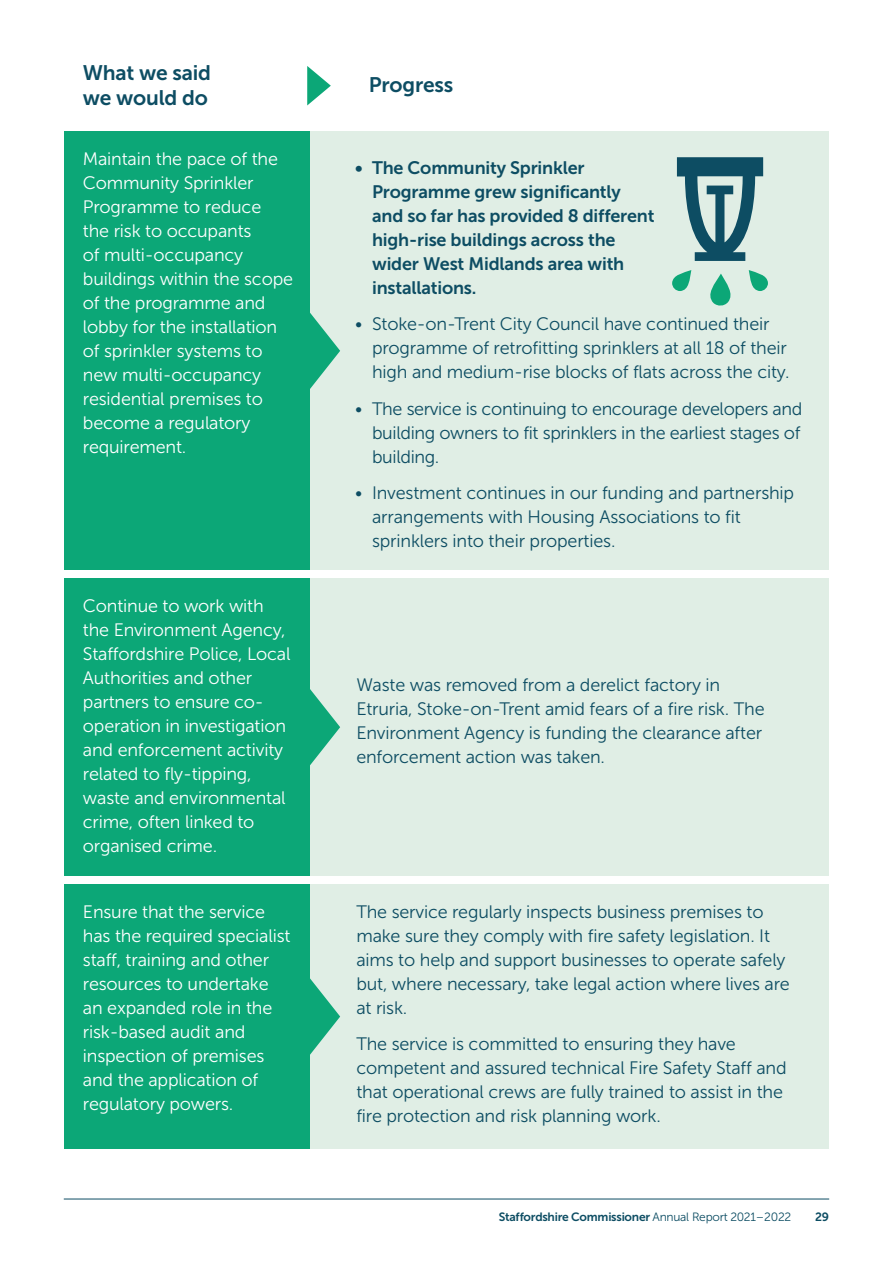
<style>
.page{position:relative;width:893px;height:1263px;background:#fff}
.page>*{position:absolute;margin:0;border:0;box-sizing:border-box;transform-origin:0 0}
.t1{font:21px/25.5px "Museo Sans 700";letter-spacing:-.01em;color:#0d4d63}
.t2{font:18px/24px "Museo Sans 300";letter-spacing:-.01em;color:#0d4d63}
.t3{font:18px/24px "Museo Sans 300";letter-spacing:-.01em;color:#fff}
.t4{font:18px/24px "Museo Sans 700";letter-spacing:-.01em;color:#0d4d63}
.t5{font:12px "Museo Sans 700";letter-spacing:-.02em;color:#0d4d63}
.s1{font-family:"Museo Sans 300"}
</style>
<div class="page">
<svg style="left:307px;top:66px;width:24px;height:39px"></svg>
<div style="left:309px;top:132px;width:520px;height:438px;background:#e0eee5"></div>
<div style="left:309px;top:578px;width:520px;height:298px;background:#e0eee5"></div>
<div style="left:309px;top:884px;width:520px;height:264px;background:#e0eee5"></div>
<div style="left:64px;top:132px;width:245px;height:438px;background:#0ca777"></div>
<div style="left:64px;top:578px;width:245px;height:298px;background:#0ca777"></div>
<div style="left:64px;top:884px;width:245px;height:264px;background:#0ca777"></div>
<svg style="left:309px;top:309px;width:31px;height:83px"></svg>
<svg style="left:309px;top:685px;width:31px;height:84px"></svg>
<svg style="left:309px;top:975px;width:31px;height:83px"></svg>
<svg style="left:677px;top:157px;width:86px;height:104px"></svg>
<svg style="left:672px;top:270px;width:19px;height:21px"></svg>
<svg style="left:749px;top:270px;width:19px;height:21px"></svg>
<svg style="left:710px;top:274px;width:21px;height:32px"></svg>
<hr style="left:64px;top:1199px;width:765px;height:1px;background:#0d4d63">
<p class="t1" style="left:83px;top:60px;width:130px">What we said we would do</p>
<p class="t3" style="left:83px;top:147px;width:212px">Maintain the pace of the<br>Community Sprinkler<br>Programme to reduce<br>the risk to occupants<br>of multi-occupancy buildings within the scope of the programme and lobby for the installation of sprinkler systems to new multi-occupancy residential premises to become a regulatory requirement.</p>
<p class="t3" style="left:83px;top:593px;width:209px">Continue to work with the Environment Agency,<br>Staffordshire Police, Local<br>Authorities and other partners to ensure co&shy;operation in investigation and enforcement activity related to fly-tipping, waste and environmental crime, often linked to organised crime.</p>
<p class="t3" style="left:83px;top:899px;width:209px">Ensure that the service has the required specialist staff, training and other resources to undertake an expanded role in the risk-based audit and inspection of premises and the application of regulatory powers.</p>
<p class="t1" style="left:369px;top:72px;width:86px">Progress</p>
<p class="t4" style="left:372px;top:156px;width:284px;text-indent:-17px">• The Community Sprinkler<br>Programme grew significantly and so far has provided 8 different high-rise buildings across the wider West Midlands area with installations.</p>
<p class="t2" style="left:372px;top:312px;width:419px;text-indent:-17px">• Stoke-on-Trent City Council have continued their programme of retrofitting sprinklers at all 18 of their high and medium-rise blocks of flats across the city.</p>
<p class="t2" style="left:372px;top:397px;width:432px;text-align:justify;text-indent:-17px">• The service is continuing to encourage developers and building owners to fit sprinklers in the earliest stages of building.</p>
<p class="t2" style="left:372px;top:481px;width:424px;text-indent:-17px">• Investment continues in our funding and partnership arrangements with Housing Associations to fit sprinklers into their properties.</p>
<p class="t2" style="left:356px;top:673px;width:410px">Waste was removed from a derelict factory in Etruria, Stoke-on-Trent amid fears of a fire risk. The Environment Agency is funding the clearance after enforcement action was taken.</p>
<p class="t2" style="left:356px;top:899px;width:435px">The service regularly inspects business premises to make sure they comply with fire safety legislation. It aims to help and support businesses to operate safely but, where necessary, take legal action where lives are at risk.</p>
<p class="t2" style="left:356px;top:1032px;width:432px">The service is committed to ensuring they have competent and assured technical Fire Safety Staff and that operational crews are fully trained to assist in the fire protection and risk planning work.</p>
<p class="t5" style="left:499px;top:1210px;width:294px">Staffordshire Commissioner <span class="s1">Annual Report 2021–2022</span></p>
<p class="t5" style="left:815px;top:1210px;width:15px">29</p>
</div>
